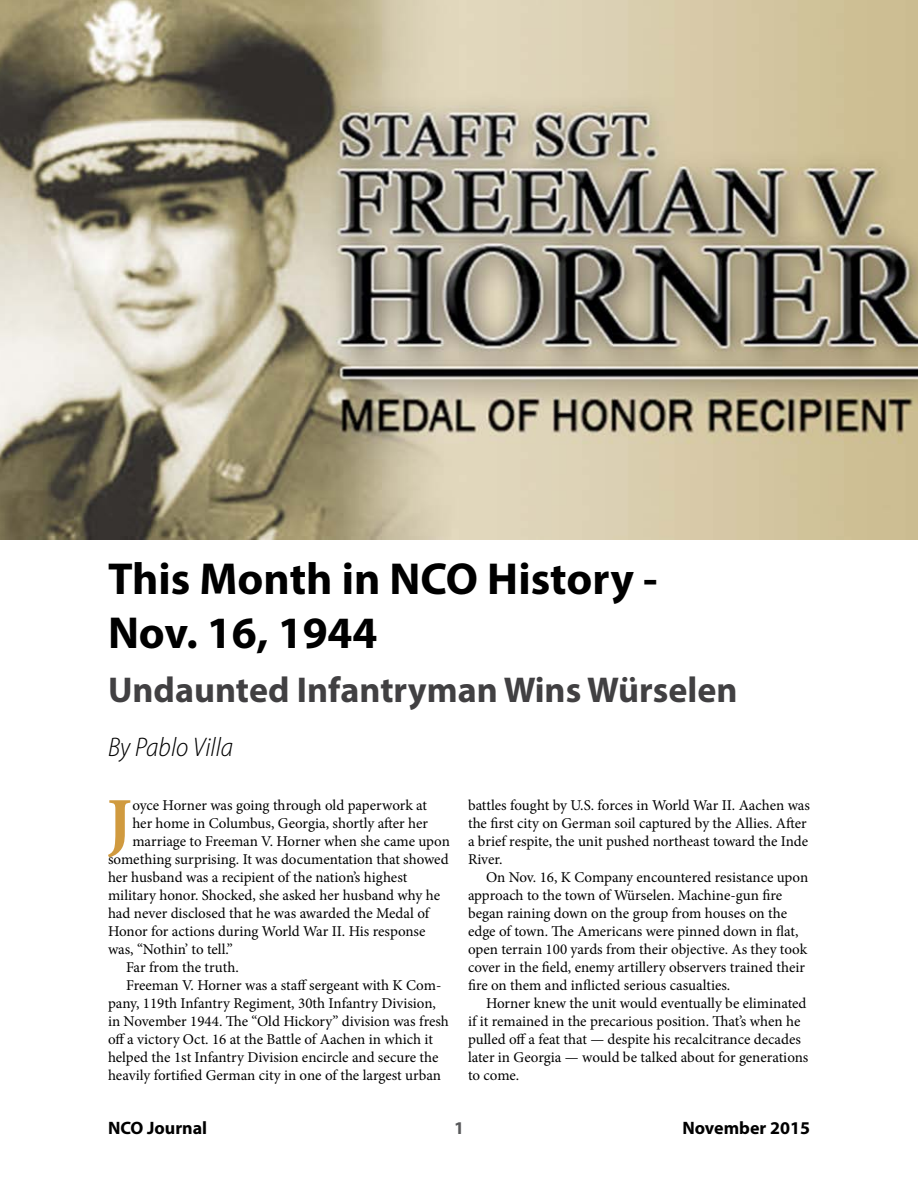
<style>
.page{position:relative;width:918px;height:1188px;background:#fff}
.page>*{position:absolute;margin:0;border:0;box-sizing:border-box;transform-origin:0 0}
.t1{font:700 70.35px "Minion Pro";color:#d09a3f}
.t2{font:700 45px/54px "Myriad Pro";color:#000}
.t3{font:700 36px "Myriad Pro";color:#414042}
.t4{font:italic 300 semi-condensed 27px "Myriad Pro";color:#000}
.t5{font:700 18px "Myriad Pro";color:#000}
.t6{font:700 18px "Myriad Pro";color:#58595b}
.t7{font:15px/18px "Minion Pro";color:#000}
</style>
<div class="page">
<img style="left:0;top:0;width:918px;height:540px">
<h2 class="t2" style="left:108px;top:550px;width:551px">This Month in NCO History -<br>Nov. 16, 1944</h2>
<h3 class="t3" style="left:108px;top:666px;width:631px">Undaunted Infantryman Wins Würselen</h3>
<h3 class="t4" style="left:108px;top:731px;width:127px">By Pablo Villa</h3>
<h1 class="t1" style="left:107px;top:774px;width:27px">J</h1>
<p class="t7" style="left:132px;top:796px;width:296px">oyce Horner was going through old paperwork at</p>
<p class="t7" style="left:468px;top:796px;width:343px">battles fought by U.S. forces in World War II. Aachen was the first city on German soil captured by the Allies. After a brief respite, the unit pushed northeast toward the Inde River.</p>
<p class="t7" style="left:468px;top:868px;width:342px;text-indent:18px">On Nov. 16, K Company encountered resistance upon approach to the town of Würselen. Machine-gun fire began raining down on the group from houses on the edge of town. The Americans were pinned down in flat, open terrain 100 yards from their objective. As they took cover in the field, enemy artillery observers trained their fire on them and inflicted serious casualties.</p>
<p class="t7" style="left:468px;top:994px;width:342px;text-indent:18px">Horner knew the unit would eventually be eliminated if it remained in the precarious position. That’s when he pulled off a feat that — despite his recalcitrance decades later in Georgia — would be talked about for generations to come.</p>
<p class="t7" style="left:132px;top:814px;width:297px">her home in Columbus, Georgia, shortly after her</p>
<p class="t7" style="left:132px;top:832px;width:319px">marriage to Freeman V. Horner when she came upon</p>
<p class="t7" style="left:108px;top:850px;width:342px">something surprising. It was documentation that showed</p>
<p class="t7" style="left:108px;top:868px;width:301px">her husband was a recipient of the nation’s highest</p>
<p class="t7" style="left:108px;top:886px;width:334px">military honor. Shocked, she asked her husband why he</p>
<p class="t7" style="left:108px;top:904px;width:323px">had never disclosed that he was awarded the Medal of</p>
<p class="t7" style="left:108px;top:922px;width:319px">Honor for actions during World War II. His response</p>
<p class="t7" style="left:108px;top:940px;width:126px">was, “Nothin’ to tell.”</p>
<p class="t7" style="left:126px;top:958px;width:114px">Far from the truth.</p>
<p class="t7" style="left:126px;top:976px;width:317px">Freeman V. Horner was a staff sergeant with K Com-</p>
<p class="t7" style="left:108px;top:994px;width:329px">pany, 119th Infantry Regiment, 30th Infantry Division,</p>
<p class="t7" style="left:108px;top:1012px;width:342px">in November 1944. The “Old Hickory” division was fresh</p>
<p class="t7" style="left:108px;top:1030px;width:326px">off a victory Oct. 16 at the Battle of Aachen in which it</p>
<p class="t7" style="left:108px;top:1048px;width:332px">helped the 1st Infantry Division encircle and secure the</p>
<p class="t7" style="left:108px;top:1066px;width:335px">heavily fortified German city in one of the largest urban</p>
<p class="t5" style="left:108px;top:1116px;width:101px">NCO Journal</p>
<p class="t6" style="left:454px;top:1116px;width:11px">1</p>
<p class="t5" style="left:682px;top:1116px;width:129px">November 2015</p>
</div>
